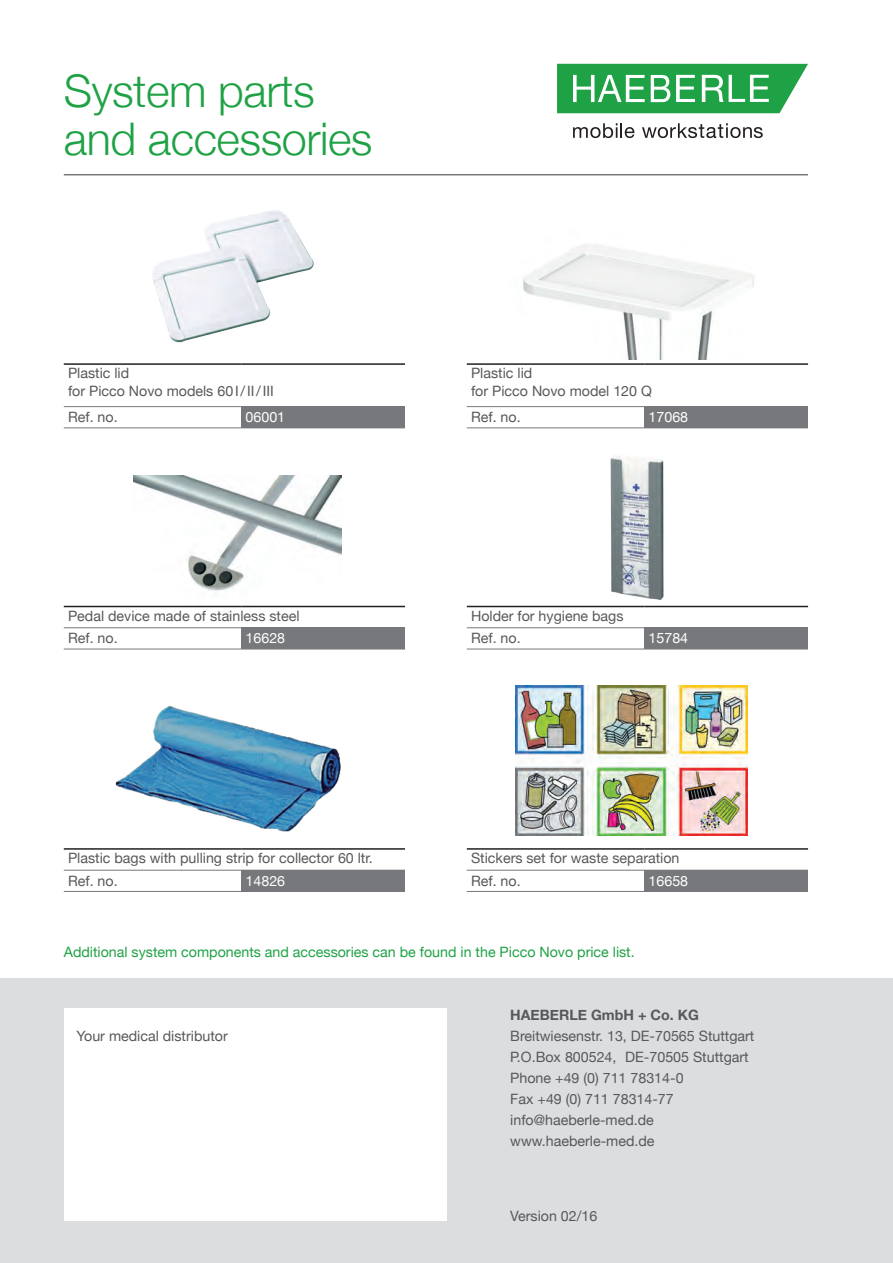
<style>
.page{position:relative;width:893px;height:1263px;background:#fff}
.page>*{position:absolute;margin:0;border:0;box-sizing:border-box;transform-origin:0 0}
.t1{font:300 45px/48px "Helvetica Neue";letter-spacing:-.01em;color:#1fa245}
.t2{font:14.25px/21px "Helvetica Neue";color:#57585a}
.t3{font:14.25px "Helvetica Neue";color:#1fa245}
.t4{font:14.25px "Helvetica Neue";color:#fff}
.t5{font:700 14.25px "Helvetica Neue";color:#57585a}
</style>
<div class="page">
<div style="left:0;top:978px;width:893px;height:285px;background:#dcdddf"></div>
<img style="left:153px;top:210px;width:161px;height:133px">
<img style="left:523px;top:244px;width:231px;height:115px">
<img style="left:610px;top:456px;width:54px;height:144px">
<img style="left:516px;top:685px;width:232px;height:150px">
<img style="left:115px;top:706px;width:226px;height:126px">
<img style="left:133px;top:476px;width:208px;height:132px">
<div style="left:64px;top:1008px;width:382px;height:212px;background:#fff"></div>
<hr style="left:64px;top:174px;width:744px;height:1px;background:#76787b">
<svg style="left:557px;top:64px;width:251px;height:49px"></svg>
<svg style="left:573px;top:123px;width:61px;height:15px"></svg>
<svg style="left:642px;top:123px;width:121px;height:15px"></svg>
<div style="left:241px;top:407px;width:164px;height:21px;background:#76787b"></div>
<hr style="left:64px;top:406px;width:177px;height:1px;background:#76787b">
<hr style="left:241px;top:406px;width:164px;height:1px;background:#76787b">
<hr style="left:64px;top:363px;width:177px;height:2px;background:#231f20">
<hr style="left:241px;top:363px;width:164px;height:2px;background:#231f20">
<hr style="left:64px;top:427px;width:177px;height:1px;background:#76787b">
<div style="left:644px;top:407px;width:164px;height:21px;background:#76787b"></div>
<hr style="left:467px;top:406px;width:177px;height:1px;background:#76787b">
<hr style="left:644px;top:406px;width:164px;height:1px;background:#76787b">
<hr style="left:467px;top:363px;width:177px;height:2px;background:#231f20">
<hr style="left:644px;top:363px;width:164px;height:2px;background:#231f20">
<hr style="left:467px;top:427px;width:177px;height:1px;background:#76787b">
<div style="left:241px;top:628px;width:164px;height:21px;background:#76787b"></div>
<hr style="left:64px;top:627px;width:177px;height:1px;background:#76787b">
<hr style="left:241px;top:627px;width:164px;height:1px;background:#76787b">
<hr style="left:64px;top:606px;width:177px;height:1px;background:#231f20">
<hr style="left:241px;top:606px;width:164px;height:1px;background:#231f20">
<hr style="left:64px;top:649px;width:177px;height:1px;background:#76787b">
<hr style="left:241px;top:649px;width:164px;height:1px;background:#76787b">
<div style="left:644px;top:628px;width:164px;height:21px;background:#76787b"></div>
<hr style="left:467px;top:627px;width:177px;height:1px;background:#76787b">
<hr style="left:644px;top:627px;width:164px;height:1px;background:#76787b">
<hr style="left:467px;top:606px;width:177px;height:1px;background:#231f20">
<hr style="left:644px;top:606px;width:164px;height:1px;background:#231f20">
<hr style="left:467px;top:649px;width:177px;height:1px;background:#76787b">
<hr style="left:644px;top:649px;width:164px;height:1px;background:#76787b">
<div style="left:241px;top:870px;width:164px;height:21px;background:#76787b"></div>
<hr style="left:64px;top:870px;width:177px;height:1px;background:#76787b">
<hr style="left:64px;top:848px;width:177px;height:2px;background:#231f20">
<hr style="left:241px;top:848px;width:164px;height:2px;background:#231f20">
<hr style="left:64px;top:891px;width:177px;height:1px;background:#76787b">
<hr style="left:241px;top:891px;width:164px;height:1px;background:#76787b">
<div style="left:644px;top:870px;width:164px;height:21px;background:#76787b"></div>
<hr style="left:467px;top:870px;width:177px;height:1px;background:#76787b">
<hr style="left:467px;top:848px;width:177px;height:2px;background:#231f20">
<hr style="left:644px;top:848px;width:164px;height:2px;background:#231f20">
<hr style="left:467px;top:891px;width:177px;height:1px;background:#76787b">
<hr style="left:644px;top:891px;width:164px;height:1px;background:#76787b">
<h1 class="t1" style="left:64px;top:66px;width:310px">System parts and accessories</h1>
<p class="t2" style="left:68px;top:364px;width:207px;line-height:18px">Plastic lid<br>for Picco Novo models 60I/II/III</p>
<p class="t2" style="left:68px;top:406px;width:51px">Ref. no.</p>
<p class="t4" style="left:246px;top:408px;width:41px">06001</p>
<p class="t2" style="left:471px;top:364px;width:182px;line-height:18px">Plastic lid<br>for Picco Novo model 120 Q</p>
<p class="t2" style="left:471px;top:406px;width:51px">Ref. no.</p>
<p class="t4" style="left:649px;top:408px;width:41px">17068</p>
<p class="t2" style="left:68px;top:604px;width:233px;line-height:22.4px">Pedal device made of stainless steel<br>Ref. no.</p>
<p class="t4" style="left:246px;top:630px;width:41px">16628</p>
<p class="t2" style="left:471px;top:604px;width:154px;line-height:22.4px">Holder for hygiene bags<br>Ref. no.</p>
<p class="t4" style="left:649px;top:630px;width:41px">15784</p>
<p class="t2" style="left:68px;top:847px;width:306px;line-height:22.4px">Plastic bags with pulling strip for collector 60 ltr.<br>Ref. no.</p>
<p class="t4" style="left:246px;top:872px;width:41px">14826</p>
<p class="t2" style="left:471px;top:847px;width:210px;line-height:22.4px">Stickers set for waste separation<br>Ref. no.</p>
<p class="t4" style="left:649px;top:872px;width:41px">16658</p>
<p class="t3" style="left:64px;top:943px;width:572px">Additional system components and accessories can be found in the Picco Novo price list.</p>
<p class="t2" style="left:77px;top:1025px;width:153px">Your medical distributor</p>
<p class="t5" style="left:510px;top:1006px;width:190px">HAEBERLE GmbH + Co. KG</p>
<p class="t2" style="left:510px;top:1025px;width:246px">Breitwiesenstr. 13, DE-70565 Stuttgart<br>P.O.Box 800524, DE-70505 Stuttgart<br>Phone +49 (0) 711 78314-0<br>Fax +49 (0) 711 78314-77 info@haeberle-med.de www.haeberle-med.de</p>
<p class="t2" style="left:510px;top:1205px;width:89px">Version 02/16</p>
</div>
